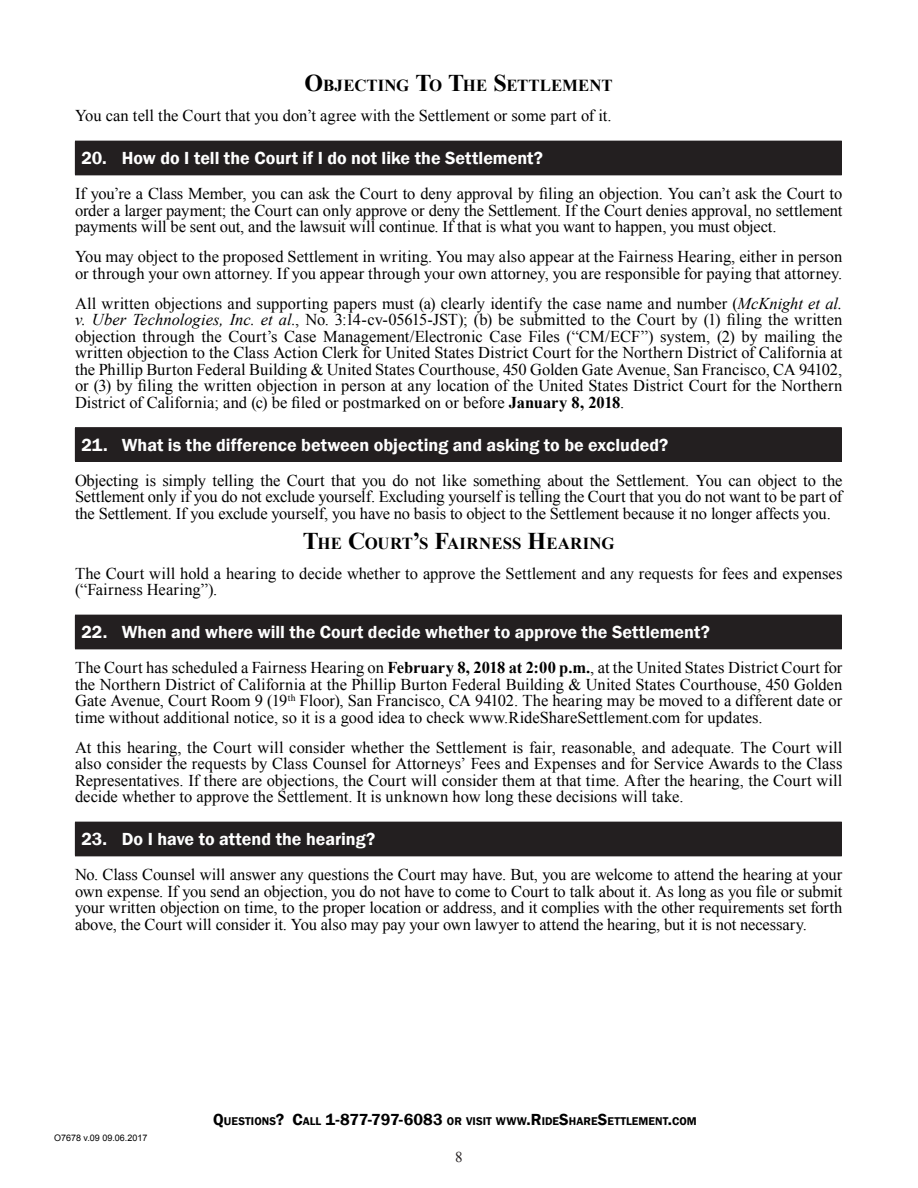
<style>
.page{position:relative;width:918px;height:1188px;background:#fff}
.page>*{position:absolute;margin:0;border:0;box-sizing:border-box;transform-origin:0 0}
.t1{font:600 18px "Franklin Gothic";color:#fff}
.Body_Copy{font:700 16.8px "Times New Roman";letter-spacing:.01em;color:#000}
.Body_Copy-2{font:16.5px/16.5px "Times New Roman";color:#000;text-align:justify}
.t2{font:15px "Times New Roman";color:#231f20}
.t3{font:600 11.55px "Franklin Gothic";letter-spacing:.005em;color:#000}
.t4{font:9px "Arial";color:#000}
.s1{font-size:24px}
.s2{font-style:italic}
.s3{font-weight:700}
.s4{font-size:16.5px}
</style>
<div class="page">
<div style="left:75px;top:141px;width:766px;height:34px;background:#231f20"></div>
<hr style="left:75px;top:141px;width:767px;height:1px;background:#231f20">
<hr style="left:841px;top:142px;width:1px;height:33px;background:#231f20">
<hr style="left:75px;top:175px;width:767px;height:1px;background:#231f20">
<div style="left:75px;top:428px;width:766px;height:33px;background:#231f20"></div>
<hr style="left:75px;top:427px;width:767px;height:1px;background:#231f20">
<hr style="left:841px;top:428px;width:1px;height:33px;background:#231f20">
<hr style="left:75px;top:461px;width:767px;height:1px;background:#231f20">
<div style="left:75px;top:615px;width:766px;height:34px;background:#231f20"></div>
<hr style="left:75px;top:615px;width:767px;height:1px;background:#231f20">
<hr style="left:841px;top:616px;width:1px;height:33px;background:#231f20">
<hr style="left:75px;top:649px;width:767px;height:1px;background:#231f20">
<div style="left:75px;top:822px;width:766px;height:34px;background:#231f20"></div>
<hr style="left:75px;top:822px;width:767px;height:1px;background:#231f20">
<hr style="left:841px;top:823px;width:1px;height:33px;background:#231f20">
<hr style="left:75px;top:856px;width:767px;height:1px;background:#231f20">
<p class="Body_Copy" style="left:305px;top:74px;width:310px"><span class="s1">O</span>BJECTING <span class="s1">T</span>O <span class="s1">T</span>HE <span class="s1">S</span>ETTLEMENT</p>
<p class="Body_Copy-2" style="left:75px;top:107px;width:538px">You can tell the Court that you don’t agree with the Settlement or some part of it.</p>
<p class="t1" style="left:81px;top:147px;width:463px">20. How do I tell the Court if I do not like the Settlement?</p>
<p class="Body_Copy-2" style="left:75px;top:185px;width:769px">If you’re a Class Member, you can ask the Court to deny approval by filing an objection. You can’t ask the Court to order a larger payment; the Court can only approve or deny the Settlement. If the Court denies approval, no settlement payments will be sent out, and the lawsuit will continue. If that is what you want to happen, you must object.</p>
<p class="Body_Copy-2" style="left:75px;top:248px;width:769px">You may object to the proposed Settlement in writing. You may also appear at the Fairness Hearing, either in person or through your own attorney. If you appear through your own attorney, you are responsible for paying that attorney.</p>
<p class="Body_Copy-2" style="left:75px;top:295px;width:769px">All written objections and supporting papers must (a) clearly identify the case name and number (<span class="s2">McKnight et al. v. Uber Technologies, Inc. et al.</span>, No. 3:14-cv-05615-JST); (b) be submitted to the Court by (1) filing the written objection through the Court’s Case Management/Electronic Case Files (“CM/ECF”) system, (2) by mailing the written objection to the Class Action Clerk for United States District Court for the Northern District of California at the Phillip Burton Federal Building &amp; United States Courthouse, 450 Golden Gate Avenue, San Francisco, CA 94102, or (3) by filing the written objection in person at any location of the United States District Court for the Northern District of California; and (c) be filed or postmarked on or before <span class="s3">January 8, 2018</span>.</p>
<p class="t1" style="left:81px;top:434px;width:588px">21. What is the difference between objecting and asking to be excluded?</p>
<p class="Body_Copy-2" style="left:75px;top:472px;width:769px">Objecting is simply telling the Court that you do not like something about the Settlement. You can object to the Settlement only if you do not exclude yourself. Excluding yourself is telling the Court that you do not want to be part of the Settlement. If you exclude yourself, you have no basis to object to the Settlement because it no longer affects you.</p>
<p class="Body_Copy" style="left:303px;top:532px;width:313px"><span class="s1">T</span>HE <span class="s1">C</span>OURT<span class="s1">’</span>S <span class="s1">F</span>AIRNESS <span class="s1">H</span>EARING</p>
<p class="Body_Copy-2" style="left:75px;top:565px;width:769px">The Court will hold a hearing to decide whether to approve the Settlement and any requests for fees and expenses (“Fairness Hearing”).</p>
<p class="t1" style="left:81px;top:621px;width:630px">22. When and where will the Court decide whether to approve the Settlement?</p>
<p class="Body_Copy-2" style="left:75px;top:659px;width:769px">The Court has scheduled a Fairness Hearing on <span class="s3">February 8, 2018 at 2:00 p.m.</span>, at the United States District Court for the Northern District of California at the Phillip Burton Federal Building &amp; United States Courthouse, 450 Golden Gate Avenue, Court Room 9 (19<sup>th</sup> Floor), San Francisco, CA 94102. The hearing may be moved to a different date or time without additional notice, so it is a good idea to check www.RideShareSettlement.com for updates.</p>
<p class="Body_Copy-2" style="left:75px;top:739px;width:769px">At this hearing, the Court will consider whether the Settlement is fair, reasonable, and adequate. The Court will also consider the requests by Class Counsel for Attorneys’ Fees and Expenses and for Service Awards to the Class Representatives. If there are objections, the Court will consider them at that time. After the hearing, the Court will decide whether to approve the Settlement. It is unknown how long these decisions will take.</p>
<p class="t1" style="left:81px;top:828px;width:296px">23. Do I have to attend the hearing?</p>
<p class="Body_Copy-2" style="left:75px;top:866px;width:769px">No. Class Counsel will answer any questions the Court may have. But, you are welcome to attend the hearing at your own expense. If you send an objection, you do not have to come to Court to talk about it. As long as you file or submit your written objection on time, to the proper location or address, and it complies with the other requirements set forth above, the Court will consider it. You also may pay your own lawyer to attend the hearing, but it is not necessary.</p>
<p class="t4" style="left:54px;top:1131px;width:95px">O7678 v.09 09.06.2017</p>
<p class="t3" style="left:213px;top:1114px;width:485px"><span class="s4">Q</span>UESTIONS<span class="s4">? C</span>ALL <span class="s4">1-877-797-6083</span> OR VISIT WWW<span class="s4">.R</span>IDE<span class="s4">S</span>HARE<span class="s4">S</span>ETTLEMENT<span class="s4">.</span>COM</p>
<p class="t2" style="left:455px;top:1147px;width:9px">8</p>
</div>
